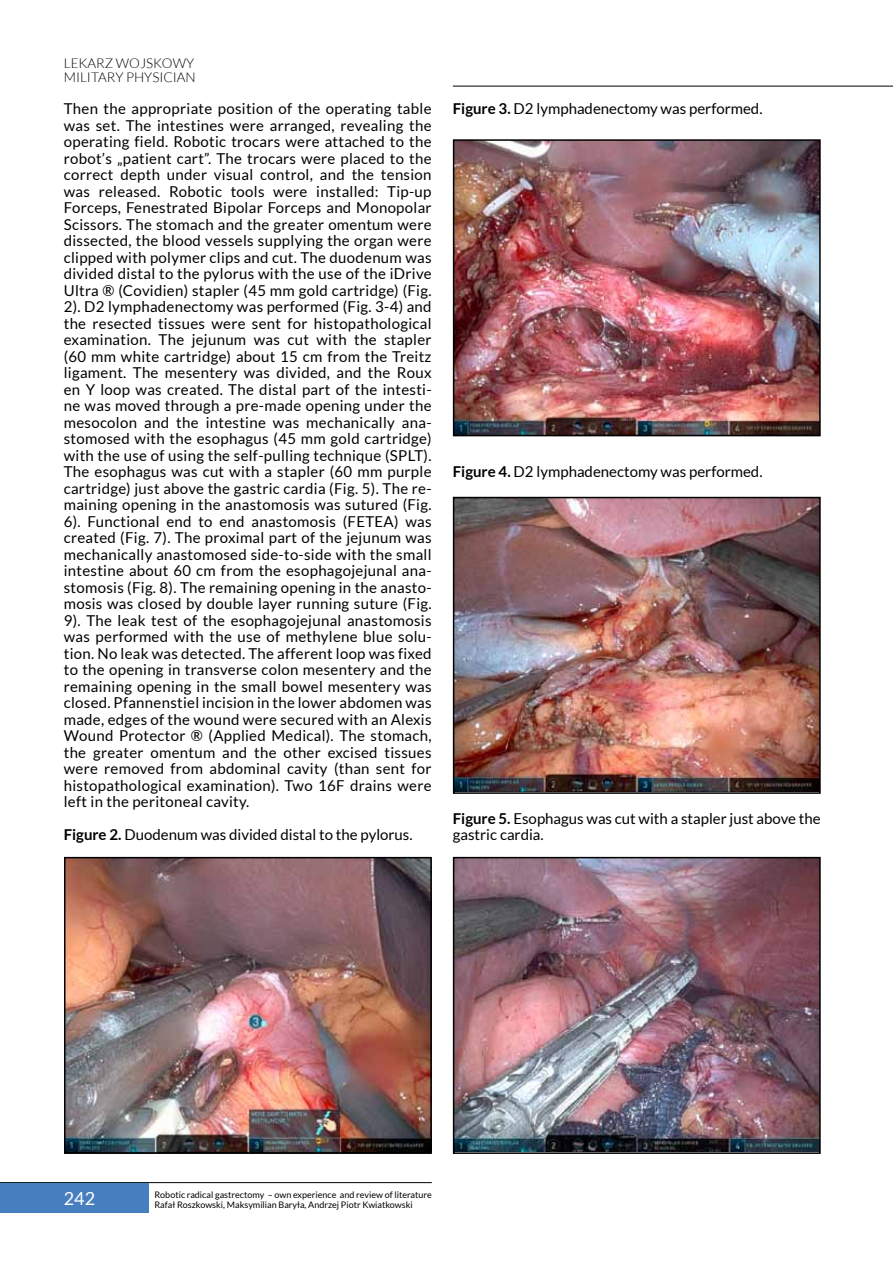
<style>
.page{position:relative;width:893px;height:1263px;background:#fff}
.page>*{position:absolute;margin:0;border:0;box-sizing:border-box;transform-origin:0 0}
.t1{font:18px "Lato";color:#fff}
.t2{font:15px/16.5px "Lato";color:#000;text-align:justify}
.t3{font:300 13.5px/13.5px "Lato";color:#000}
.t4{font:9px "Lato";color:#000}
.s1{font-weight:700}
</style>
<div class="page">
<hr style="left:0;top:1182px;width:432px;height:1px;background:#000">
<hr style="left:453px;top:86px;width:440px;height:1px;background:#000">
<div style="left:0;top:1183px;width:149px;height:30px;background:#477ec0"></div>
<img style="left:67px;top:860px;width:362px;height:291px">
<div style="left:64px;top:857px;width:368px;height:297px;border:2px solid #000"></div>
<img style="left:456px;top:142px;width:362px;height:291px">
<div style="left:453px;top:139px;width:368px;height:297px;border:2px solid #000"></div>
<img style="left:456px;top:500px;width:362px;height:291px">
<div style="left:453px;top:497px;width:368px;height:297px;border:2px solid #000"></div>
<img style="left:456px;top:860px;width:362px;height:291px">
<div style="left:453px;top:857px;width:368px;height:297px;border:2px solid #000"></div>
<p class="t3" style="left:64px;top:57px;width:132px">LEKARZ WOJSKOWY<br>MILITARY</p>
<p class="t3" style="left:126px;top:70px;width:61px">PHYSICIAN</p>
<p class="t2" style="left:64px;top:101px;width:369px">Then the appropriate position of the operating table was set. The intestines were arranged, revealing the operating field. Robotic trocars were attached to the robot’s „patient cart”. The trocars were placed to the correct depth under visual control, and the tension was released. Robotic tools were installed: Tip-up Forceps, Fenestrated Bipolar Forceps and Monopolar Scissors. The stomach and the greater omentum were dissected, the blood vessels supplying the organ were clipped with polymer clips and cut. The duodenum was divided distal to the pylorus with the use of the iDrive Ultra ® (Covidien) stapler (45 mm gold cartridge) (Fig.<br>2). D2 lymphadenectomy was performed (Fig. 3-4) and the resected tissues were sent for histopathological examination. The jejunum was cut with the stapler (60 mm white cartridge) about 15 cm from the Treitz ligament. The mesentery was divided, and the Roux en Y loop was created. The distal part of the intesti&shy;ne was moved through a pre-made opening under the mesocolon and the intestine was mechanically ana&shy;stomosed with the esophagus (45 mm gold cartridge) with the use of using the self-pulling technique (SPLT).<br>The esophagus was cut with a stapler (60 mm purple cartridge) just above the gastric cardia (Fig. 5). The re&shy;maining opening in the anastomosis was sutured (Fig.<br>6). Functional end to end anastomosis (FETEA) was created (Fig. 7). The proximal part of the jejunum was mechanically anastomosed side-to-side with the small intestine about 60 cm from the esophagojejunal ana&shy;stomosis (Fig. 8). The remaining opening in the anasto&shy;mosis was closed by double layer running suture (Fig.<br>9). The leak test of the esophagojejunal anastomosis was performed with the use of methylene blue solu&shy;tion. No leak was detected. The afferent loop was fixed to the opening in transverse colon mesentery and the remaining opening in the small bowel mesentery was closed. Pfannenstiel incision in the lower abdomen was made, edges of the wound were secured with an Alexis Wound Protector ® (Applied Medical). The stomach, the greater omentum and the other excised tissues were removed from abdominal cavity (than sent for histopathological examination). Two 16F drains were left in the peritoneal cavity.</p>
<p class="t2" style="left:64px;top:827px;width:350px"><span class="s1">Figure 2.</span> Duodenum was divided distal to the pylorus.</p>
<p class="t2" style="left:453px;top:101px;width:311px"><span class="s1">Figure 3.</span> D2 lymphadenectomy was performed.</p>
<p class="t2" style="left:453px;top:464px;width:311px"><span class="s1">Figure 4.</span> D2 lymphadenectomy was performed.</p>
<p class="t2" style="left:453px;top:810px;width:369px"><span class="s1">Figure 5.</span> Esophagus was cut with a stapler just above the gastric cardia.</p>
<p class="t1" style="left:64px;top:1189px;width:33px">242</p>
<p class="t4" style="left:154px;top:1190px;width:279px">Robotic radical gastrectomy – own experience and review of literature</p>
<p class="t4" style="left:154px;top:1200px;width:260px">Rafał Roszkowski, Maksymilian Baryła, Andrzej Piotr Kwiatkowski</p>
</div>
